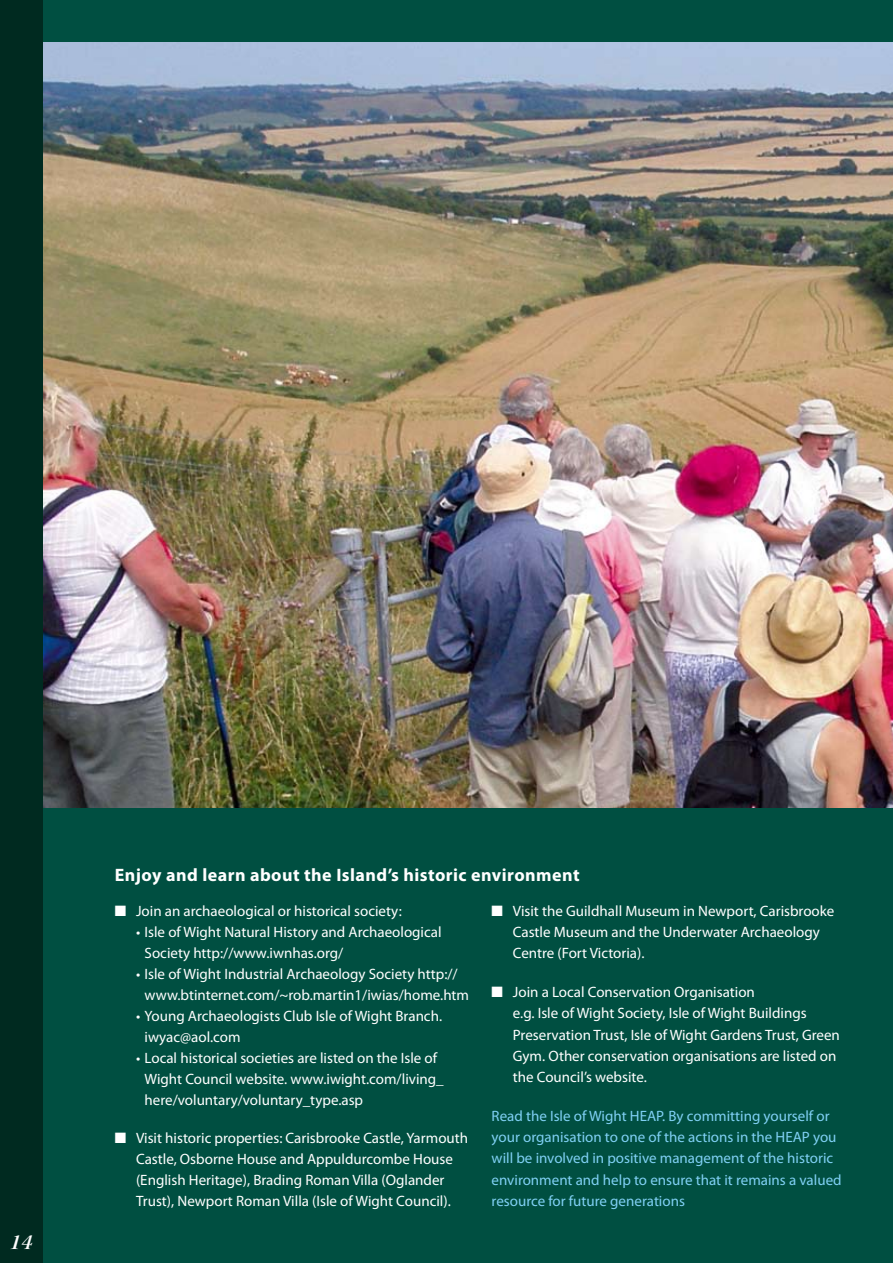
<style>
.page{position:relative;width:893px;height:1263px;background:#fff}
.page>*{position:absolute;margin:0;border:0;box-sizing:border-box;transform-origin:0 0}
.t1{font:21px "Warnock Pro Bold It Disp";color:#fff}
.t2{font:700 18px "Myriad Pro";letter-spacing:.025em;color:#fff}
.t3{font:15px/21px "Myriad Pro";color:#fff}
.t4{font:15px/21.3px "Myriad Pro";color:#80d0f4}
</style>
<div class="page">
<div style="left:35px;top:0;width:858px;height:1263px;background:#004f41"></div>
<img style="left:43px;top:43px;width:850px;height:765px">
<div style="left:0;top:0;width:43px;height:1263px;background:#002a20"></div>
<h1 class="t1" style="left:10px;top:1230px;width:23px">14</h1>
<p class="t2" style="left:115px;top:868px;width:466px">Enjoy and learn about the Island’s historic environment</p>
<p class="t3" style="left:115px;top:901px;width:288px">■ Join an archaeological or historical society:</p>
<p class="t3" style="left:145px;top:921px;width:299px;text-indent:-9px">• Isle of Wight Natural History and Archaeological<br>Society http://www.iwnhas.org/</p>
<p class="t3" style="left:145px;top:963px;width:326px;text-indent:-9px">• Isle of Wight Industrial Archaeology Society http:// www.btinternet.com/~rob.martin1/iwias/home.htm</p>
<p class="t3" style="left:145px;top:1005px;width:299px;text-indent:-9px">• Young Archaeologists Club Isle of Wight Branch. iwyac@aol.com</p>
<p class="t3" style="left:145px;top:1047px;width:301px;text-indent:-9px">• Local historical societies are listed on the Isle of<br>Wight Council website. www.iwight.com/living_ here/voluntary/voluntary_type.asp</p>
<p class="t3" style="left:115px;top:1129px;width:355px;text-align:center">■ Visit historic properties: Carisbrooke Castle, Yarmouth Castle, Osborne House and Appuldurcombe House (English Heritage), Brading Roman Villa (Oglander<br>Trust), Newport Roman Villa (Isle of Wight Council).</p>
<p class="t3" style="left:513px;top:901px;width:323px;text-indent:-21px">■ Visit the Guildhall Museum in Newport, Carisbrooke<br>Castle Museum and the Underwater Archaeology<br>Centre (Fort Victoria).</p>
<p class="t3" style="left:513px;top:982px;width:329px;text-indent:-21px">■ Join a Local Conservation Organisation<br>e.g. Isle of Wight Society, Isle of Wight Buildings Preservation Trust, Isle of Wight Gardens Trust, Green Gym. Other conservation organisations are listed on the Council’s website.</p>
<p class="t4" style="left:492px;top:1106px;width:351px">Read the Isle of Wight HEAP. By committing yourself or your organisation to one of the actions in the HEAP you will be involved in positive management of the historic environment and help to ensure that it remains a valued resource for future generations</p>
</div>
